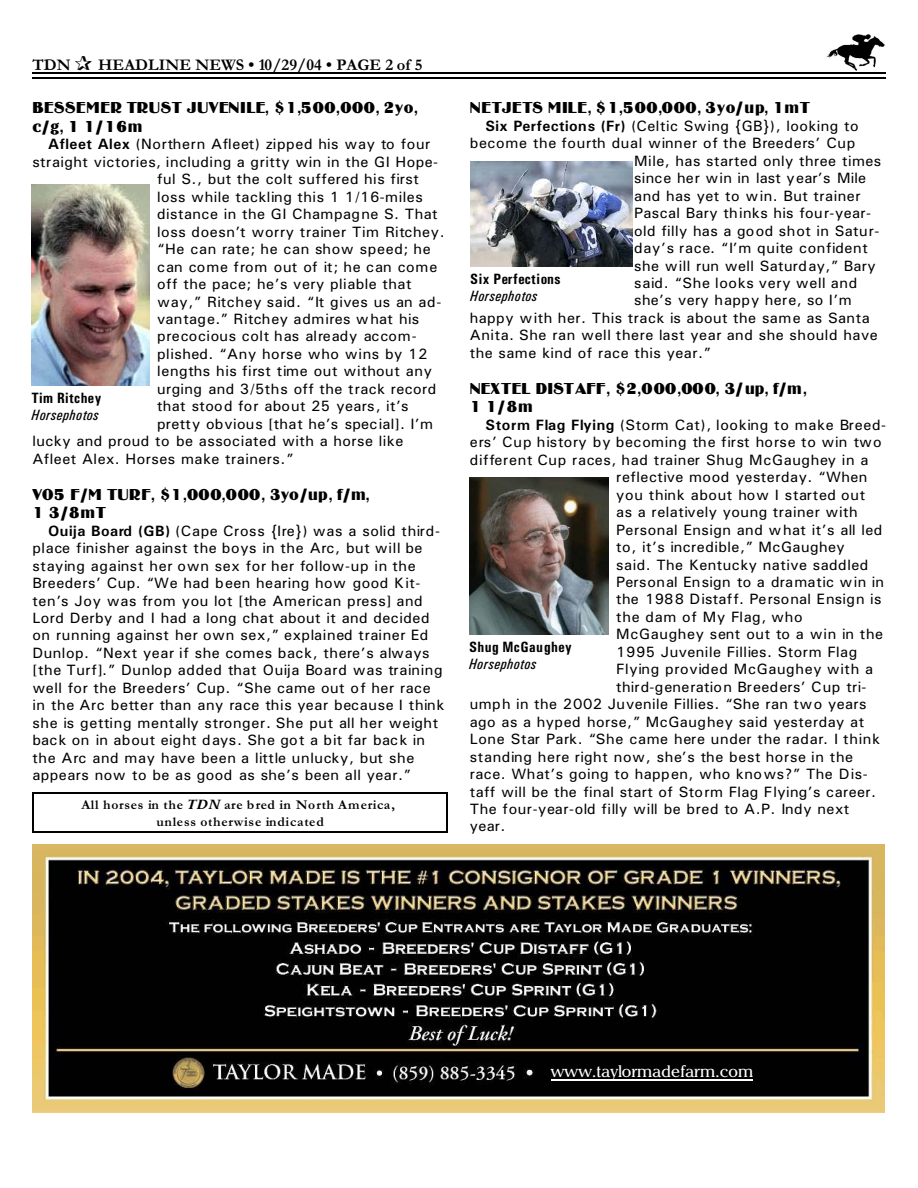
<style>
.page{position:relative;width:918px;height:1188px;background:#fff}
.page>*{position:absolute;margin:0;border:0;box-sizing:border-box;transform-origin:0 0}
.t1{font:16.5px/18.6px "Binner D";letter-spacing:.04em;color:#000}
.t2{font:16.5px/18.6px "Binner D";letter-spacing:.01em;color:#000}
.t3{font:700 16.5px "Garamond";letter-spacing:.005em;color:#000}
.t4{font:16.5px "Chelthm ITC Bk BT";letter-spacing:.005em;color:#fff}
.t5{font:15px/17.4px "Univers";letter-spacing:.03em;color:#000}
.t6{font:15px "Univers";letter-spacing:.01em;color:#000}
.t7{font:15px "Univers";letter-spacing:.06em;color:#000}
.t8{font:700 15px "Univers Condensed";letter-spacing:.025em;color:#000}
.t9{font:italic 15px "Univers Condensed";letter-spacing:.03em;color:#000}
.t10{font:700 13.5px/17px "Garamond";letter-spacing:.055em;color:#000;text-align:center}
.s1{font-weight:700}
.s2{font-style:italic}
</style>
<div class="page">
<img style="left:826px;top:34px;width:59px;height:36px">
<hr style="left:32px;top:72px;width:853px;height:1px;background:#000">
<hr style="left:32px;top:77px;width:853px;height:2px;background:#000">
<img style="left:32px;top:844px;width:852px;height:269px">
<hr style="left:551px;top:1079px;width:202px;height:1px;background:#fff">
<img style="left:31px;top:185px;width:119px;height:201px">
<img style="left:470px;top:162px;width:162px;height:105px">
<img style="left:469px;top:477px;width:140px;height:158px">
<hr style="left:32px;top:792px;width:2px;height:40px;background:#000">
<hr style="left:447px;top:792px;width:1px;height:40px;background:#000">
<hr style="left:32px;top:792px;width:416px;height:1px;background:#000">
<hr style="left:32px;top:831px;width:416px;height:1px;background:#000">
<p class="t3" style="left:32px;top:59px;width:40px">TDN</p>
<p class="t3" style="left:98px;top:59px;width:326px">HEADLINE NEWS • 10/29/04 • PAGE 2 of 5</p>
<p class="t1" style="left:32px;top:98px;width:387px">BESSEMER TRUST JUVENILE, $1,500,000, 2yo, c/g, 1 1/16m</p>
<p class="t5" style="left:48px;top:137px;width:384px"><span class="s1">Afleet Alex</span> (Northern Afleet) zipped his way to four</p>
<p class="t5" style="left:32px;top:154px;width:407px">straight victories, including a gritty win in the GI Hope-</p>
<p class="t5" style="left:157px;top:172px;width:263px">ful S., but the colt suffered his first</p>
<p class="t5" style="left:157px;top:189px;width:267px">loss while tackling this 1 1/16-miles</p>
<p class="t5" style="left:157px;top:207px;width:282px">distance in the GI Champagne S. That</p>
<p class="t5" style="left:157px;top:224px;width:289px">loss doesn’t worry trainer Tim Ritchey.</p>
<p class="t5" style="left:157px;top:242px;width:275px">“He can rate; he can show speed; he</p>
<p class="t7" style="left:157px;top:261px;width:282px">can come from out of it; he can come</p>
<p class="t5" style="left:157px;top:277px;width:256px">off the pace; he’s very pliable that</p>
<p class="t5" style="left:157px;top:294px;width:286px">way,” Ritchey said. “It gives us an ad-</p>
<p class="t6" style="left:157px;top:314px;width:264px">vantage.” Ritchey admires what his</p>
<p class="t7" style="left:157px;top:331px;width:261px">precocious colt has already accom-</p>
<p class="t5" style="left:157px;top:346px;width:272px">plished. “Any horse who wins by 12</p>
<p class="t5" style="left:157px;top:364px;width:276px">lengths his first time out without any</p>
<p class="t5" style="left:157px;top:381px;width:281px">urging and 3/5ths off the track record</p>
<p class="t5" style="left:157px;top:399px;width:253px">that stood for about 25 years, it’s</p>
<p class="t5" style="left:157px;top:416px;width:278px">pretty obvious [that he’s special]. I’m</p>
<p class="t5" style="left:32px;top:434px;width:373px">lucky and proud to be associated with a horse like</p>
<p class="t5" style="left:32px;top:451px;width:263px">Afleet Alex. Horses make trainers.”</p>
<p class="t2" style="left:32px;top:485px;width:339px">VO5 F/M TURF, $1,000,000, 3yo/up, f/m,<br>1 3/8mT</p>
<p class="t5" style="left:32px;top:523px;width:414px;text-indent:16px"><span class="s1">Ouija Board (GB)</span> (Cape Cross {Ire}) was a solid third&shy;place finisher against the boys in the Arc, but will be staying against her own sex for her follow-up in the Breeders’ Cup. “We had been hearing how good Kit&shy;ten’s Joy was from you lot [the American press] and Lord Derby and I had a long chat about it and decided on running against her own sex,” explained trainer Ed Dunlop. “Next year if she comes back, there’s always [the Turf].” Dunlop added that Ouija Board was training well for the Breeders’ Cup. “She came out of her race in the Arc better than any race this year because I think she is getting mentally stronger. She put all her weight back on in about eight days. She got a bit far back in the Arc and may have been a little unlucky, but she appears now to be as good as she’s been all year.”</p>
<p class="t8" style="left:32px;top:393px;width:71px">Tim Ritchey</p>
<p class="t9" style="left:32px;top:409px;width:69px">Horsephotos</p>
<p class="t10" style="left:81px;top:798px;width:315px">All horses in the <span class="s2">TDN</span> are bred in North America, unless otherwise indicated</p>
<p class="t1" style="left:470px;top:98px;width:342px">NETJETS MILE, $1,500,000, 3yo/up, 1mT</p>
<p class="t5" style="left:485px;top:118px;width:375px"><span class="s1">Six Perfections (Fr)</span> (Celtic Swing {GB}), looking to</p>
<p class="t5" style="left:470px;top:136px;width:387px">become the fourth dual winner of the Breeders’ Cup</p>
<p class="t5" style="left:634px;top:153px;width:249px">Mile, has started only three times</p>
<p class="t6" style="left:634px;top:173px;width:234px">since her win in last year’s Mile</p>
<p class="t5" style="left:634px;top:188px;width:228px">and has yet to win. But trainer</p>
<p class="t5" style="left:634px;top:206px;width:238px">Pascal Bary thinks his four-year-</p>
<p class="t5" style="left:634px;top:223px;width:247px">old filly has a good shot in Satur-</p>
<p class="t5" style="left:634px;top:241px;width:235px">day’s race. “I’m quite confident</p>
<p class="t5" style="left:634px;top:258px;width:243px">she will run well Saturday,” Bary</p>
<p class="t5" style="left:634px;top:275px;width:225px">said. “She looks very well and</p>
<p class="t5" style="left:634px;top:293px;width:219px">she’s very happy here, so I’m</p>
<p class="t5" style="left:470px;top:310px;width:401px">happy with her. This track is about the same as Santa</p>
<p class="t5" style="left:470px;top:328px;width:410px">Anita. She ran well there last year and she should have</p>
<p class="t5" style="left:470px;top:345px;width:243px">the same kind of race this year.”</p>
<p class="t2" style="left:470px;top:379px;width:339px">NEXTEL DISTAFF, $2,000,000, 3/up, f/m,<br>1 1/8m</p>
<p class="t5" style="left:485px;top:417px;width:402px"><span class="s1">Storm Flag Flying</span> (Storm Cat), looking to make Breed-</p>
<p class="t7" style="left:470px;top:437px;width:414px">ers’ Cup history by becoming the first horse to win two</p>
<p class="t5" style="left:470px;top:452px;width:400px">different Cup races, had trainer Shug McGaughey in a</p>
<p class="t5" style="left:616px;top:470px;width:253px">reflective mood yesterday. “When</p>
<p class="t5" style="left:616px;top:487px;width:250px">you think about how I started out</p>
<p class="t5" style="left:616px;top:505px;width:243px">as a relatively young trainer with</p>
<p class="t5" style="left:616px;top:522px;width:268px">Personal Ensign and what it’s all led</p>
<p class="t5" style="left:616px;top:540px;width:230px">to, it’s incredible,” McGaughey</p>
<p class="t5" style="left:616px;top:557px;width:254px">said. The Kentucky native saddled</p>
<p class="t6" style="left:616px;top:577px;width:269px">Personal Ensign to a dramatic win in</p>
<p class="t6" style="left:616px;top:594px;width:267px">the 1988 Distaff. Personal Ensign is</p>
<p class="t5" style="left:616px;top:609px;width:188px">the dam of My Flag, who</p>
<p class="t5" style="left:616px;top:627px;width:268px">McGaughey sent out to a win in the</p>
<p class="t5" style="left:616px;top:644px;width:242px">1995 Juvenile Fillies. Storm Flag</p>
<p class="t5" style="left:616px;top:662px;width:258px">Flying provided McGaughey with a</p>
<p class="t6" style="left:616px;top:681px;width:252px">third-generation Breeders’ Cup tri-</p>
<p class="t5" style="left:470px;top:697px;width:398px">umph in the 2002 Juvenile Fillies. “She ran two years</p>
<p class="t5" style="left:470px;top:714px;width:396px">ago as a hyped horse,” McGaughey said yesterday at</p>
<p class="t5" style="left:470px;top:732px;width:412px">Lone Star Park. “She came here under the radar. I think</p>
<p class="t5" style="left:470px;top:749px;width:385px">standing here right now, she’s the best horse in the</p>
<p class="t5" style="left:470px;top:767px;width:400px">race. What’s going to happen, who knows?” The Dis-</p>
<p class="t5" style="left:470px;top:784px;width:408px">taff will be the final start of Storm Flag Flying’s career.</p>
<p class="t5" style="left:470px;top:801px;width:381px">The four-year-old filly will be bred to A.P. Indy next</p>
<p class="t5" style="left:470px;top:819px;width:37px">year.</p>
<p class="t8" style="left:470px;top:274px;width:92px">Six Perfections</p>
<p class="t9" style="left:470px;top:290px;width:69px">Horsephotos</p>
<p class="t8" style="left:469px;top:642px;width:104px">Shug McGaughey</p>
<p class="t9" style="left:469px;top:659px;width:69px">Horsephotos</p>
<p class="t4" style="left:551px;top:1065px;width:204px">www.taylormadefarm.com</p>
</div>
